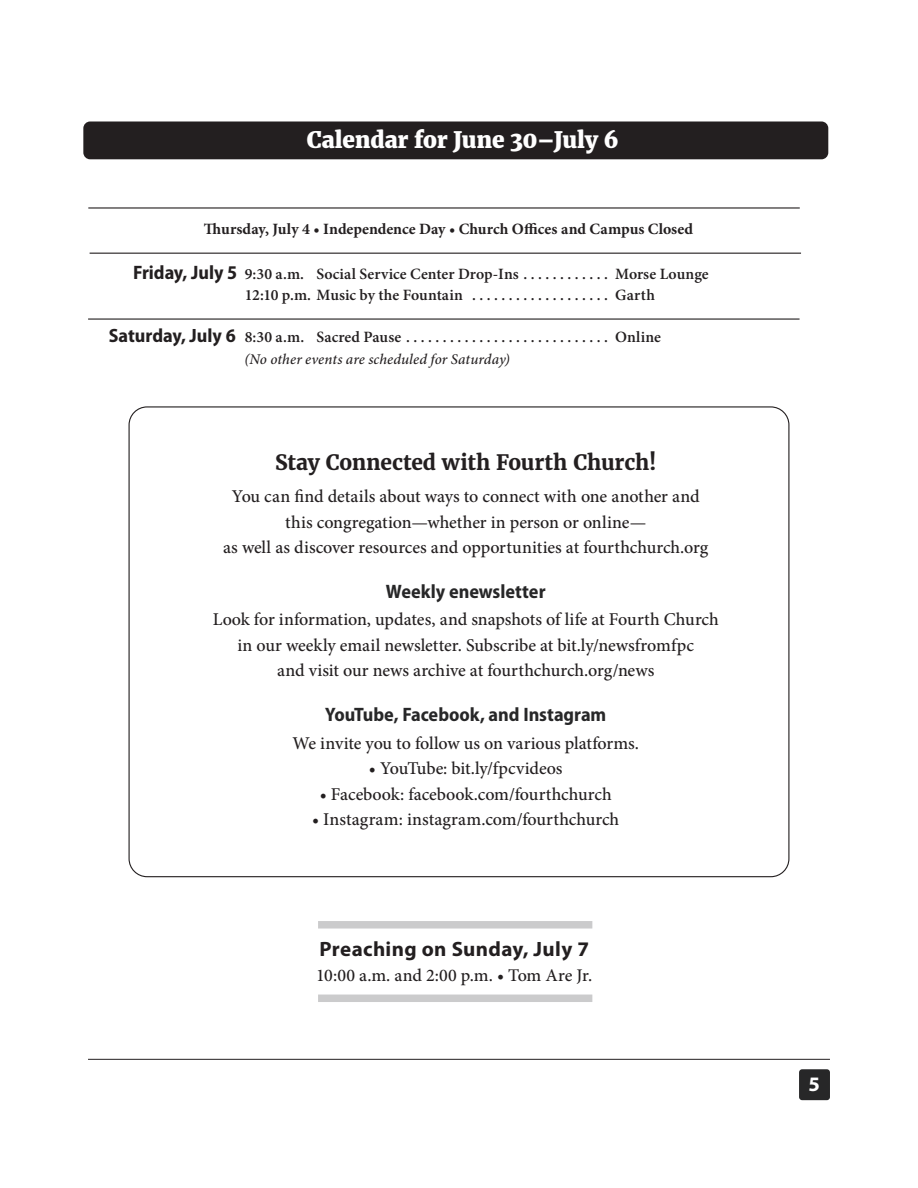
<style>
.page{position:relative;width:918px;height:1188px;background:#fff}
.page>*{position:absolute;margin:0;border:0;box-sizing:border-box;transform-origin:0 0}
.t1{font:800 22.5px "Merriweather";letter-spacing:-.01em;color:#fff}
.t2{font:700 21px "Merriweather";letter-spacing:-.005em;color:#231f20}
.t3{font:700 20.85px "Myriad Pro";letter-spacing:.02em;color:#231f20}
.t4{font:700 20.7px "Myriad Pro";color:#fff}
.t5{font:700 semi-condensed 19.5px "Myriad Pro";color:#272728}
.t6{font:700 semi-condensed 19.5px "Myriad Pro";color:#231f20}
.t7{font:700 semi-condensed 19.35px "Myriad Pro";color:#231f20}
.t8{font:500 18px/25.5px "Minion Pro";color:#231f20;text-align:center}
.t9{font:500 17.85px "Minion Pro";letter-spacing:-.015em;color:#231f20}
.t10{font:600 15.75px "Minion Pro";letter-spacing:.005em;color:#231f20}
.t11{font:700 15.75px "Minion Pro";letter-spacing:.005em;color:#231f20}
.t12{font:italic 500 14.85px "Minion Pro";letter-spacing:.005em;color:#231f20}
</style>
<div class="page">
<div style="left:83px;top:122px;width:745px;height:37px;background:#231f20;border-radius:7px"></div>
<hr style="left:88px;top:318px;width:712px;height:2px;background:#231f20">
<hr style="left:90px;top:253px;width:711px;height:1px;background:#231f20">
<div style="left:799px;top:1069px;width:31px;height:31px;background:#272728;border-radius:3px"></div>
<hr style="left:88px;top:1059px;width:742px;height:1px;background:#231f20">
<hr style="left:88px;top:207px;width:712px;height:2px;background:#231f20">
<div style="left:318px;top:995px;width:274px;height:7px;background:#cbcbcc"></div>
<div style="left:318px;top:921px;width:274px;height:8px;background:#cbcbcc"></div>
<p class="t1" style="left:307px;top:126px;width:314px">Calendar for June 30–July 6</p>
<p class="t11" style="left:204px;top:218px;width:491px">Thursday, July 4 • Independence Day • Church Offices and Campus Closed</p>
<p class="t6" style="left:133px;top:262px;width:106px">Friday, July 5</p>
<p class="t10" style="left:245px;top:263px;width:465px">9:30 a.m. Social Service Center Drop-Ins . . . . . . . . . . . . Morse Lounge</p>
<p class="t10" style="left:245px;top:284px;width:412px">12:10 p.m. Music by the Fountain . . . . . . . . . . . . . . . . . . . Garth</p>
<p class="t7" style="left:109px;top:325px;width:128px">Saturday, July 6</p>
<p class="t10" style="left:245px;top:326px;width:418px">8:30 a.m. Sacred Pause . . . . . . . . . . . . . . . . . . . . . . . . . . . . Online</p>
<p class="t12" style="left:244px;top:349px;width:267px">(No other events are scheduled for Saturday)</p>
<p class="t2" style="left:275px;top:449px;width:383px">Stay Connected with Fourth Church!</p>
<p class="t8" style="left:223px;top:484px;width:487px">You can find details about ways to connect with one another and this congregation—whether in person or online—<br>as well as discover resources and opportunities at fourthchurch.org</p>
<p class="t5" style="left:386px;top:580px;width:161px">Weekly enewsletter</p>
<p class="t8" style="left:213px;top:607px;width:508px">Look for information, updates, and snapshots of life at Fourth Church in our weekly email newsletter. Subscribe at bit.ly/newsfromfpc<br>and visit our news archive at fourthchurch.org/news</p>
<p class="t5" style="left:325px;top:703px;width:283px">YouTube, Facebook, and Instagram</p>
<p class="t8" style="left:292px;top:730px;width:348px">We invite you to follow us on various platforms.</p>
<p class="t8" style="left:369px;top:756px;width:195px">• YouTube: bit.ly/fpcvideos</p>
<p class="t8" style="left:320px;top:781px;width:293px">• Facebook: facebook.com/fourthchurch</p>
<p class="t8" style="left:312px;top:807px;width:309px">• Instagram: instagram.com/fourthchurch</p>
<p class="t3" style="left:319px;top:936px;width:271px">Preaching on Sunday, July 7</p>
<p class="t9" style="left:316px;top:963px;width:278px">10:00 a.m. and 2:00 p.m. • Tom Are Jr.</p>
<p class="t4" style="left:808px;top:1070px;width:13px">5</p>
</div>
